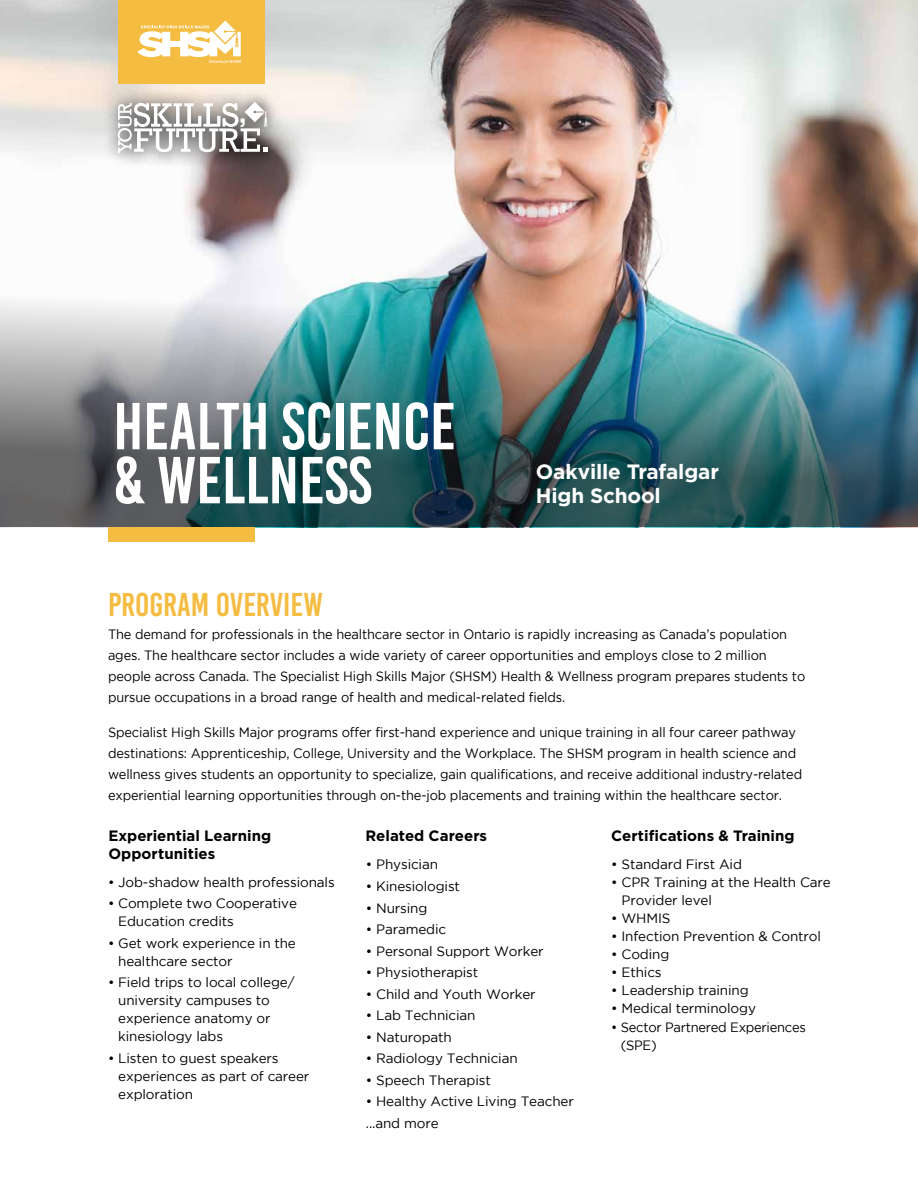
<style>
.page{position:relative;width:918px;height:1188px;background:#fff}
.page>*{position:absolute;margin:0;border:0;box-sizing:border-box;transform-origin:0 0}
.t1{font:66.3px/54px "Bebas Kai";color:#fff}
.t2{font:33px "Bebas Kai";color:#f5bc42}
.t3{font:700 20.7px/24.2px "Gotham";letter-spacing:-.01em;color:#fff}
.t4{font:700 15px/18px "Gotham";color:#000}
.t5{font:13.5px/21px "Gotham";letter-spacing:-.01em;color:#000;scale:.95 1}
.t6{font:13.5px/18px "Gotham";letter-spacing:-.01em;color:#000}
.t7{font:13.5px/18px "Gotham";letter-spacing:-.01em;color:#000;scale:.96 1}
</style>
<div class="page">
<img style="left:0;top:0;width:918px;height:527px">
<div style="left:108px;top:527px;width:147px;height:14px;background:#f5bc42"></div>
<div style="left:118px;top:0;width:147px;height:83px;background:#f5bc42"></div>
<svg style="left:137px;top:21px;width:104px;height:42px"></svg>
<svg style="left:104px;top:89px;width:179px;height:79px;background:#c7c0bc"></svg>
<svg style="left:118px;top:102px;width:150px;height:51px"></svg>
<h1 class="t1" style="left:113px;top:400px;width:344px">HEALTH SCIENCE &amp; WELLNESS</h1>
<h2 class="t2" style="left:108px;top:587px;width:216px">PROGRAM OVERVIEW</h2>
<h3 class="t3" style="left:536px;top:459px;width:185px">Oakville Trafalgar<br>High School</h3>
<p class="t5" style="left:108px;top:624px;width:736px">The demand for professionals in the healthcare sector in Ontario is rapidly increasing as Canada’s population ages. The healthcare sector includes a wide variety of career opportunities and employs close to 2 million people across Canada. The Specialist High Skills Major (SHSM) Health &amp; Wellness program prepares students to pursue occupations in a broad range of health and medical-related fields.</p>
<p class="t5" style="left:108px;top:721px;width:732px">Specialist High Skills Major programs offer first-hand experience and unique training in all four career pathway destinations: Apprenticeship, College, University and the Workplace. The SHSM program in health science and wellness gives students an opportunity to specialize, gain qualifications, and receive additional industry-related experiential learning opportunities through on-the-job placements and training within the healthcare sector.</p>
<p class="t4" style="left:108px;top:827px;width:164px">Experiential Learning<br>Opportunities</p>
<p class="t4" style="left:366px;top:827px;width:123px">Related Careers</p>
<p class="t4" style="left:611px;top:827px;width:185px">Certifications &amp; Training</p>
<p class="t6" style="left:611px;top:855px;width:132px">• Standard First Aid</p>
<p class="t6" style="left:622px;top:873px;width:211px;text-indent:-10px">• CPR Training at the Health Care<br>Provider level</p>
<p class="t6" style="left:611px;top:909px;width:61px">• WHMIS</p>
<p class="t6" style="left:611px;top:927px;width:211px">• Infection Prevention &amp; Control</p>
<p class="t6" style="left:611px;top:945px;width:60px">• Coding</p>
<p class="t6" style="left:611px;top:963px;width:52px">• Ethics</p>
<p class="t6" style="left:611px;top:981px;width:139px">• Leadership training</p>
<p class="t6" style="left:611px;top:999px;width:146px">• Medical terminology</p>
<p class="t7" style="left:621px;top:1018px;width:194px;text-indent:-10px">• Sector Partnered Experiences (SPE)</p>
<p class="t6" style="left:366px;top:856px;width:74px">• Physician</p>
<p class="t6" style="left:366px;top:877px;width:96px">• Kinesiologist</p>
<p class="t6" style="left:366px;top:899px;width:63px">• Nursing</p>
<p class="t6" style="left:366px;top:920px;width:82px">• Paramedic</p>
<p class="t6" style="left:366px;top:942px;width:179px">• Personal Support Worker</p>
<p class="t6" style="left:366px;top:963px;width:114px">• Physiotherapist</p>
<p class="t6" style="left:366px;top:985px;width:171px">• Child and Youth Worker</p>
<p class="t6" style="left:366px;top:1006px;width:111px">• Lab Technician</p>
<p class="t6" style="left:366px;top:1028px;width:88px">• Naturopath</p>
<p class="t6" style="left:366px;top:1049px;width:153px">• Radiology Technician</p>
<p class="t6" style="left:366px;top:1071px;width:126px">• Speech Therapist</p>
<p class="t6" style="left:366px;top:1090px;width:209px;line-height:21.5px">• Healthy Active Living Teacher ...and more</p>
<p class="t6" style="left:108px;top:873px;width:228px">• Job-shadow health professionals</p>
<p class="t6" style="left:118px;top:894px;width:180px;text-indent:-10px">• Complete two Cooperative<br>Education credits</p>
<p class="t6" style="left:118px;top:934px;width:179px;text-indent:-10px">• Get work experience in the healthcare sector</p>
<p class="t6" style="left:118px;top:973px;width:178px;text-indent:-10px">• Field trips to local college/ university campuses to experience anatomy or kinesiology labs</p>
<p class="t6" style="left:118px;top:1049px;width:193px;text-indent:-10px">• Listen to guest speakers experiences as part of career exploration</p>
</div>
